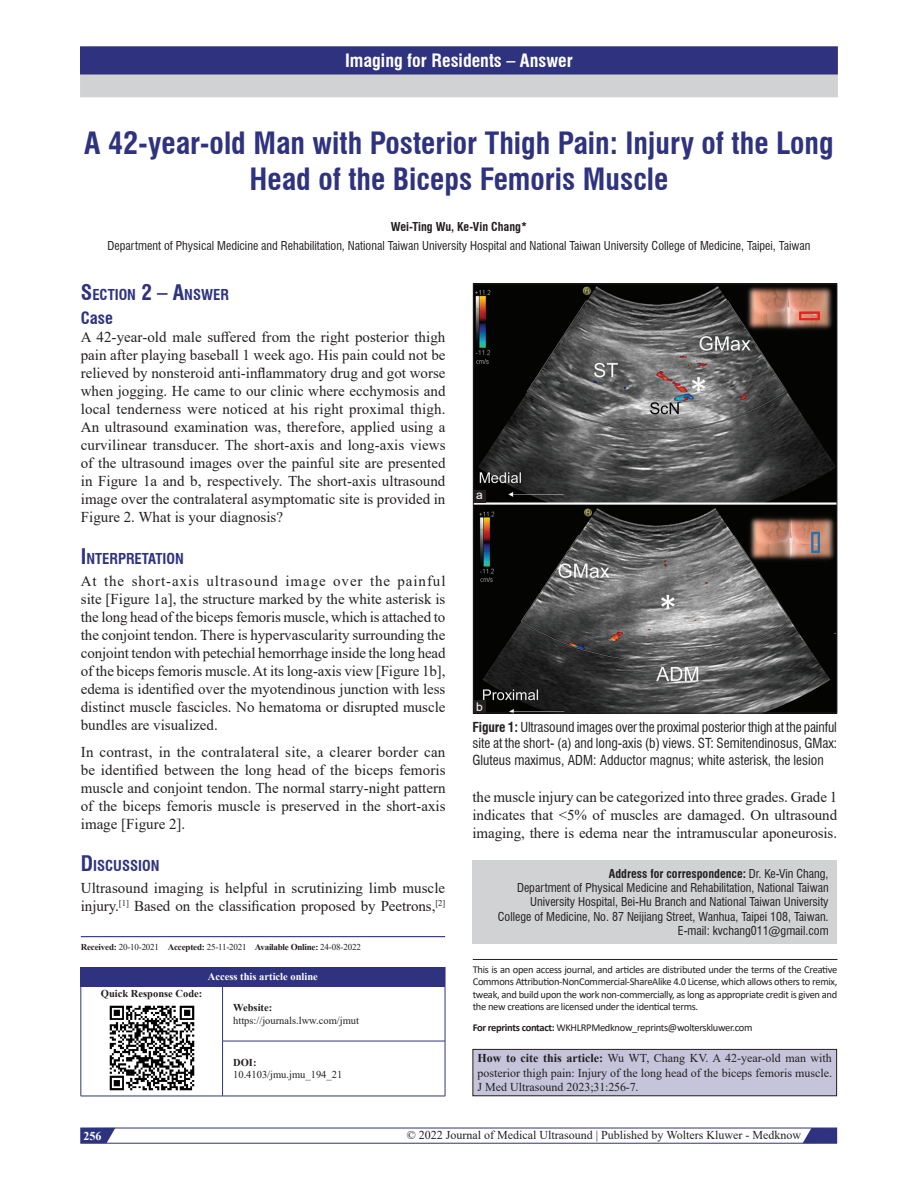
<style>
.page{position:relative;width:918px;height:1188px;background:#fff}
.page>*{position:absolute;margin:0;border:0;box-sizing:border-box;transform-origin:0 0}
.AT{font:700 condensed 30px/36px "Swiss 721 BT";color:#2f337f;text-align:center}
.AH{font:700 condensed 18px "Swiss 721 BT";color:#fff}
.t1{font:700 condensed 16.5px "Swiss 721 BT";color:#2f337f}
.TX{font:15px/18px "Times New Roman";color:#231f20;text-align:justify}
.t2{font:700 condensed 14.7px "Swiss 721 BT";color:#2f337f}
.FGC{font:condensed 13.5px/16.2px "Swiss 721 BT";color:#231f20;text-align:justify}
.ADD{font:condensed 12px/14.4px "Swiss 721 BT";color:#231f20;text-align:right}
.HTC{font:12px/14.4px "Times New Roman";color:#231f20;text-align:justify}
.AFF{font:condensed 12px "Swiss 721 BT";color:#231f20}
.AU{font:700 condensed 12px "Swiss 721 BT";color:#231f20}
.t3{font:700 12px "Times New Roman";color:#fff}
.LABEL{font:12px "Arial";color:#fff}
.TX-2{font:10.5px/12.6px "Calibri";letter-spacing:-.03em;color:#231f20;text-align:justify}
.Website{font:10.5px/12.6px "Times New Roman";color:#231f20}
.ATAO{font:700 10.5px "Times New Roman";color:#fff}
.QRC{font:700 10.5px "Times New Roman";color:#231f20}
.HIS_1{font:700 9px "Times New Roman";letter-spacing:-.02em;color:#231f20}
.s1{font-size:21px}
.s2{font-weight:400}
.s3{font-weight:700}
</style>
<div class="page">
<svg style="left:80px;top:1128px;width:758px;height:16px"></svg>
<div style="left:80px;top:46px;width:758px;height:51px;background:#d1d2d4"></div>
<div style="left:81px;top:47px;width:756px;height:27px;background:#2f337f"></div>
<div style="left:80px;top:46px;width:758px;height:29px;border:2px solid #2f337f"></div>
<div style="left:81px;top:967px;width:364px;height:19px;background:#2f337f"></div>
<svg style="left:445px;top:967px;width:1px;height:19px"></svg>
<hr style="left:81px;top:986px;width:1px;height:55px;background:#2f337f">
<hr style="left:81px;top:1041px;width:1px;height:55px;background:#2f337f">
<hr style="left:81px;top:986px;width:142px;height:1px;background:#2f337f">
<hr style="left:222px;top:986px;width:1px;height:55px;background:#2f337f">
<hr style="left:223px;top:986px;width:222px;height:1px;background:#2f337f">
<hr style="left:445px;top:986px;width:1px;height:55px;background:#2f337f">
<hr style="left:81px;top:1096px;width:142px;height:1px;background:#2f337f">
<hr style="left:222px;top:1041px;width:1px;height:55px;background:#2f337f">
<hr style="left:222px;top:1041px;width:223px;height:1px;background:#2f337f">
<hr style="left:445px;top:1041px;width:1px;height:55px;background:#2f337f">
<hr style="left:223px;top:1096px;width:222px;height:1px;background:#2f337f">
<img style="left:109px;top:1005px;width:85px;height:85px">
<div style="left:472px;top:860px;width:365px;height:84px;background:#d1d2d4"></div>
<hr style="left:473px;top:959px;width:364px;height:1px;background:#231f20">
<div style="left:473px;top:1049px;width:364px;height:47px;background:#c6c4db"></div>
<div style="left:472px;top:1049px;width:365px;height:47px;border:1px solid #231f20"></div>
<hr style="left:81px;top:936px;width:364px;height:1px;background:#2f337f">
<img style="left:475px;top:286px;width:360px;height:425px">
<div style="left:473px;top:700px;width:13px;height:13px;background:#231f20"></div>
<div style="left:473px;top:490px;width:13px;height:12px;background:#231f20"></div>
<p class="AH" style="left:345px;top:50px;width:229px">Imaging for Residents – Answer</p>
<p class="AT" style="left:84px;top:125px;width:751px">A 42-year-old Man with Posterior Thigh Pain: Injury of the Long<br>Head of the Biceps Femoris Muscle</p>
<p class="AU" style="left:391px;top:219px;width:138px">Wei‑Ting Wu, Ke‑Vin Chang*</p>
<p class="AFF" style="left:108px;top:238px;width:704px">Department of Physical Medicine and Rehabilitation, National Taiwan University Hospital and National Taiwan University College of Medicine, Taipei, Taiwan</p>
<h1 class="t2" style="left:81px;top:286px;width:150px"><span class="s1">S</span>ECTION <span class="s1">2 – A</span>NSWER</h1>
<h2 class="t1" style="left:81px;top:308px;width:34px">Case</h2>
<p class="TX" style="left:81px;top:327px;width:366px">A 42‑year‑old male suffered from the right posterior thigh pain after playing baseball 1 week ago. His pain could not be relieved by nonsteroid anti‑inflammatory drug and got worse when jogging. He came to our clinic where ecchymosis and local tenderness were noticed at his right proximal thigh.<br>An ultrasound examination was, therefore, applied using a curvilinear transducer. The short‑axis and long‑axis views of the ultrasound images over the painful site are presented in Figure 1a and b, respectively. The short‑axis ultrasound image over the contralateral asymptomatic site is provided in Figure 2. What is your diagnosis?</p>
<h1 class="t2" style="left:81px;top:550px;width:104px"><span class="s1">I</span> NTERPRETATION</h1>
<p class="TX" style="left:81px;top:572px;width:366px">At the short‑axis ultrasound image over the painful site [Figure 1a], the structure marked by the white asterisk is the long head of the biceps femoris muscle, which is attached to the conjoint tendon. There is hypervascularity surrounding the conjoint tendon with petechial hemorrhage inside the long head of the biceps femoris muscle. At its long‑axis view [Figure 1b], edema is identified over the myotendinous junction with less distinct muscle fascicles. No hematoma or disrupted muscle bundles are visualized.</p>
<p class="TX" style="left:81px;top:742px;width:366px">In contrast, in the contralateral site, a clearer border can be identified between the long head of the biceps femoris muscle and conjoint tendon. The normal starry‑night pattern of the biceps femoris muscle is preserved in the short‑axis image [Figure 2].</p>
<h1 class="t2" style="left:81px;top:857px;width:80px"><span class="s1">D</span>ISCUSSION</h1>
<p class="TX" style="left:81px;top:879px;width:366px">Ultrasound imaging is helpful in scrutinizing limb muscle injury.<sup>[1]</sup> Based on the classification proposed by Peetrons,<sup>[2]</sup></p>
<p class="HIS_1" style="left:81px;top:940px;width:282px">Received: <span class="s2">20-10-2021</span> Accepted: <span class="s2">25-11-2021</span> Available Online: <span class="s2">24-08-2022</span></p>
<p class="ATAO" style="left:208px;top:969px;width:111px">Access this article online</p>
<p class="QRC" style="left:101px;top:986px;width:103px">Quick Response Code:</p>
<p class="Website" style="left:233px;top:1001px;width:127px"><span class="s3">Website: </span>https://journals.lww.com/jmut</p>
<p class="Website" style="left:233px;top:1056px;width:111px"><span class="s3">DOI:<br></span>10.4103/jmu.jmu_194_21</p>
<p class="LABEL" style="left:476px;top:487px;width:8px">a</p>
<p class="LABEL" style="left:476px;top:699px;width:8px">b</p>
<p class="FGC" style="left:472px;top:719px;width:366px"><span class="s3">Figure 1:</span> Ultrasound images over the proximal posterior thigh at the painful site at the short‑ (a) and long‑axis (b) views. ST: Semitendinosus, GMax:<br>Gluteus maximus, ADM: Adductor magnus; white asterisk, the lesion</p>
<p class="TX" style="left:472px;top:788px;width:366px">the muscle injury can be categorized into three grades. Grade 1 indicates that &lt;5% of muscles are damaged. On ultrasound imaging, there is edema near the intramuscular aponeurosis.</p>
<p class="ADD" style="left:498px;top:866px;width:332px"><span class="s3">Address for correspondence:</span> Dr. Ke‑Vin Chang,<br>Department of Physical Medicine and Rehabilitation, National Taiwan University Hospital, Bei‑Hu Branch and National Taiwan University College of Medicine, No. 87 Neijiang Street, Wanhua, Taipei 108, Taiwan.<br>E‑mail: kvchang011@gmail.com</p>
<p class="TX-2" style="left:473px;top:963px;width:366px">This is an open access journal, and articles are distributed under the terms of the Creative Commons Attribution‑NonCommercial‑ShareAlike 4.0 License, which allows others to remix, tweak, and build upon the work non‑commercially, as long as appropriate credit is given and the new creations are licensed under the identical terms.</p>
<p class="TX-2" style="left:473px;top:1021px;width:281px"><span class="s3">For reprints contact:</span> WKHLRPMedknow_reprints@wolterskluwer.com</p>
<p class="HTC" style="left:478px;top:1051px;width:356px"><span class="s3">How to cite this article:</span> Wu WT, Chang KV. A 42-year-old man with posterior thigh pain: Injury of the long head of the biceps femoris muscle.<br>J Med Ultrasound 2023;31:256-7.</p>
<p class="t3" style="left:84px;top:1127px;width:19px">256</p>
<p class="HTC" style="left:407px;top:1128px;width:396px">© 2022 Journal of Medical Ultrasound | Published by Wolters Kluwer - Medknow</p>
</div>
